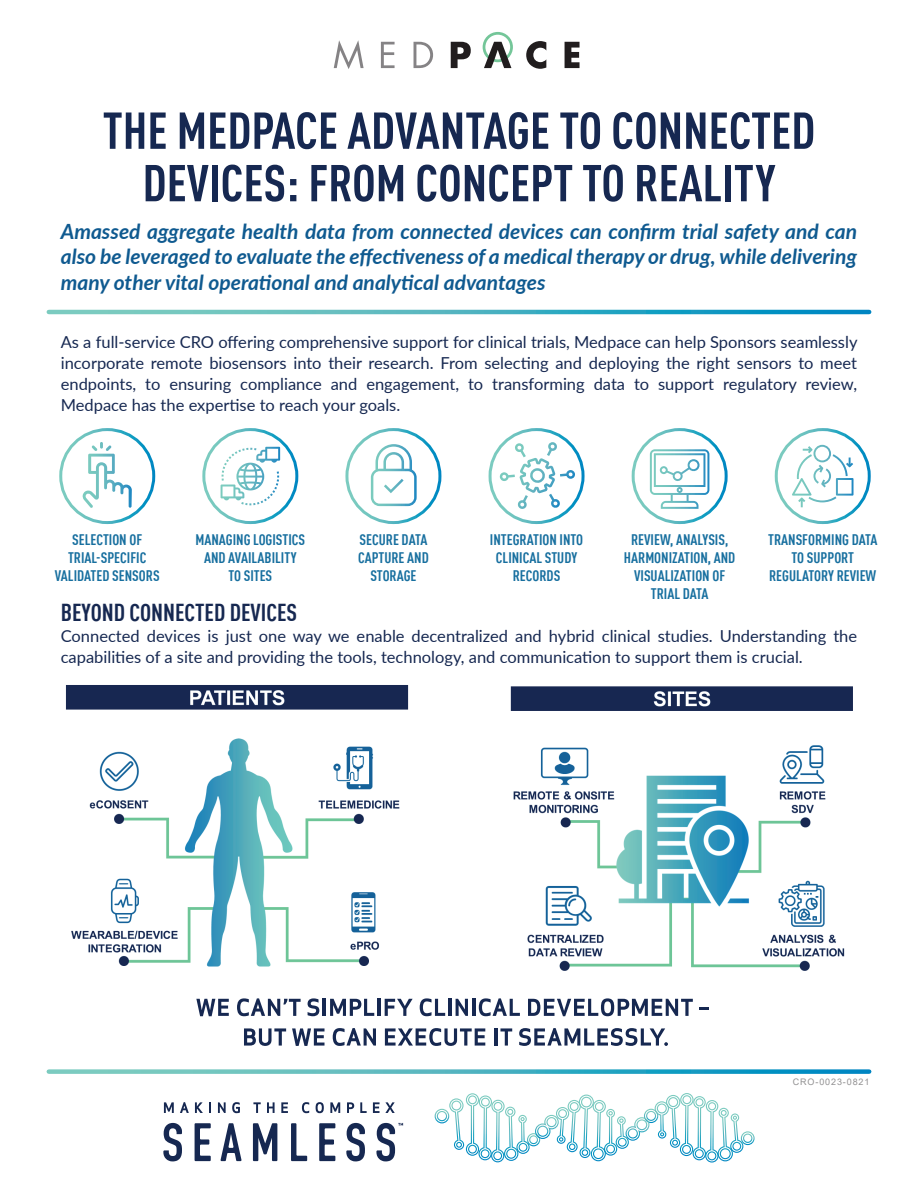
<style>
.page{position:relative;width:918px;height:1188px;background:#fff}
.page>*{position:absolute;margin:0;border:0;box-sizing:border-box;transform-origin:0 0}
.t1{font:700 condensed 51px/52.5px "DINOT";color:#162851;text-align:center}
.t2{font:700 condensed 24px "DINOT";color:#162851}
.t3{font:italic 700 21px/25.2px "Lato";color:#0f5a90;text-align:justify}
.t4{font:16.5px/21px "Lato";color:#162851;text-align:justify}
.t5{font:700 condensed 15px/18px "DINOT";color:#176f9f;text-align:center}
.t6{font:9px "Arial";letter-spacing:.1em;color:#929192}
</style>
<div class="page">
<img style="left:65px;top:685px;width:788px;height:316px">
<svg style="left:49px;top:310px;width:820px;height:4px;background:#44afc0"></svg>
<svg style="left:49px;top:1069px;width:820px;height:5px;background:#56b7c6"></svg>
<div style="left:59px;top:428px;width:96px;height:96px;border:3px solid #fff;border-radius:50%"></div>
<div style="left:202px;top:428px;width:96px;height:96px;border:3px solid #fff;border-radius:50%"></div>
<div style="left:345px;top:428px;width:96px;height:96px;border:3px solid #fff;border-radius:50%"></div>
<div style="left:489px;top:428px;width:96px;height:96px;border:3px solid #fff;border-radius:50%"></div>
<div style="left:632px;top:428px;width:96px;height:96px;border:3px solid #fff;border-radius:50%"></div>
<div style="left:775px;top:428px;width:96px;height:96px;border:3px solid #fff;border-radius:50%"></div>
<svg style="left:334px;top:40px;width:30px;height:29px"></svg>
<svg style="left:381px;top:42px;width:14px;height:26px"></svg>
<svg style="left:414px;top:42px;width:19px;height:26px"></svg>
<svg style="left:451px;top:42px;width:20px;height:26px"></svg>
<svg style="left:483px;top:32px;width:30px;height:36px"></svg>
<svg style="left:526px;top:41px;width:20px;height:28px"></svg>
<svg style="left:565px;top:42px;width:15px;height:26px"></svg>
<svg style="left:196px;top:999px;width:33px;height:17px"></svg>
<svg style="left:237px;top:998px;width:64px;height:18px"></svg>
<svg style="left:308px;top:998px;width:11px;height:18px"></svg>
<hr style="left:323px;top:999px;width:3px;height:17px;background:#162851">
<svg style="left:330px;top:999px;width:44px;height:17px"></svg>
<hr style="left:377px;top:999px;width:4px;height:17px;background:#162851">
<svg style="left:385px;top:999px;width:28px;height:17px"></svg>
<svg style="left:420px;top:998px;width:25px;height:18px"></svg>
<hr style="left:448px;top:999px;width:4px;height:17px;background:#162851">
<svg style="left:456px;top:999px;width:12px;height:17px"></svg>
<hr style="left:472px;top:999px;width:3px;height:17px;background:#162851">
<svg style="left:479px;top:998px;width:41px;height:18px"></svg>
<svg style="left:528px;top:998px;width:165px;height:18px"></svg>
<svg style="left:700px;top:1007px;width:9px;height:3px"></svg>
<svg style="left:244px;top:1028px;width:42px;height:18px"></svg>
<svg style="left:292px;top:1028px;width:33px;height:18px"></svg>
<svg style="left:333px;top:1028px;width:43px;height:18px"></svg>
<svg style="left:385px;top:1028px;width:100px;height:18px"></svg>
<hr style="left:494px;top:1028px;width:3px;height:18px;background:#162851">
<svg style="left:500px;top:1028px;width:12px;height:18px"></svg>
<svg style="left:519px;top:1028px;width:149px;height:18px"></svg>
<svg style="left:164px;top:1102px;width:10px;height:11px"></svg>
<svg style="left:180px;top:1102px;width:9px;height:11px"></svg>
<svg style="left:195px;top:1102px;width:8px;height:11px"></svg>
<svg style="left:209px;top:1102px;width:2px;height:11px"></svg>
<svg style="left:218px;top:1102px;width:8px;height:11px"></svg>
<svg style="left:232px;top:1102px;width:8px;height:11px"></svg>
<svg style="left:253px;top:1102px;width:8px;height:11px"></svg>
<svg style="left:267px;top:1102px;width:8px;height:11px"></svg>
<svg style="left:281px;top:1102px;width:7px;height:11px"></svg>
<svg style="left:302px;top:1102px;width:7px;height:11px"></svg>
<svg style="left:316px;top:1102px;width:8px;height:11px"></svg>
<svg style="left:330px;top:1102px;width:10px;height:11px"></svg>
<svg style="left:347px;top:1102px;width:7px;height:11px"></svg>
<svg style="left:360px;top:1102px;width:7px;height:11px"></svg>
<svg style="left:373px;top:1102px;width:22px;height:11px"></svg>
<svg style="left:163px;top:1123px;width:19px;height:38px"></svg>
<svg style="left:195px;top:1123px;width:16px;height:38px"></svg>
<svg style="left:220px;top:1123px;width:22px;height:38px"></svg>
<svg style="left:253px;top:1123px;width:24px;height:38px"></svg>
<svg style="left:291px;top:1123px;width:16px;height:38px"></svg>
<svg style="left:319px;top:1123px;width:16px;height:38px"></svg>
<svg style="left:346px;top:1123px;width:19px;height:38px"></svg>
<svg style="left:376px;top:1123px;width:27px;height:38px"></svg>
<svg style="left:435px;top:1093px;width:320px;height:70px"></svg>
<svg style="left:83px;top:442px;width:49px;height:66px"></svg>
<svg style="left:792px;top:445px;width:62px;height:62px"></svg>
<svg style="left:650px;top:449px;width:59px;height:60px"></svg>
<svg style="left:515px;top:442px;width:42px;height:51px"></svg>
<svg style="left:226px;top:447px;width:54px;height:43px"></svg>
<svg style="left:371px;top:444px;width:46px;height:62px"></svg>
<h1 class="t1" style="left:103px;top:101px;width:714px">THE MEDPACE ADVANTAGE TO CONNECTED<br>DEVICES: FROM CONCEPT TO REALITY</h1>
<p class="t3" style="left:61px;top:218px;width:798px">Amassed aggregate health data from connected devices can confirm trial safety and can also be leveraged to evaluate the effectiveness of a medical therapy or drug, while delivering many other vital operational and analytical advantages</p>
<p class="t4" style="left:61px;top:331px;width:798px">As a full-service CRO offering comprehensive support for clinical trials, Medpace can help Sponsors seamlessly incorporate remote biosensors into their research. From selecting and deploying the right sensors to meet endpoints, to ensuring compliance and engagement, to transforming data to support regulatory review, Medpace has the expertise to reach your goals.</p>
<p class="t5" style="left:55px;top:530px;width:106px">SELECTION OF<br>TRIAL-SPECIFIC<br>VALIDATED SENSORS</p>
<p class="t5" style="left:196px;top:530px;width:111px">MANAGING LOGISTICS<br>AND AVAILABILITY<br>TO SITES</p>
<p class="t5" style="left:358px;top:530px;width:72px">SECURE DATA<br>CAPTURE AND<br>STORAGE</p>
<p class="t5" style="left:490px;top:530px;width:95px">INTEGRATION INTO<br>CLINICAL STUDY<br>RECORDS</p>
<p class="t5" style="left:624px;top:530px;width:113px">REVIEW, ANALYSIS,<br>HARMONIZATION, AND<br>VISUALIZATION OF<br>TRIAL DATA</p>
<p class="t5" style="left:768px;top:530px;width:111px">TRANSFORMING DATA<br>TO SUPPORT<br>REGULATORY REVIEW</p>
<h2 class="t2" style="left:61px;top:595px;width:238px">BEYOND CONNECTED DEVICES</h2>
<p class="t4" style="left:61px;top:625px;width:798px">Connected devices is just one way we enable decentralized and hybrid clinical studies. Understanding the capabilities of a site and providing the tools, technology, and communication to support them is crucial.</p>
<p class="t6" style="left:793px;top:1076px;width:78px">CRO-0023-0821</p>
</div>
